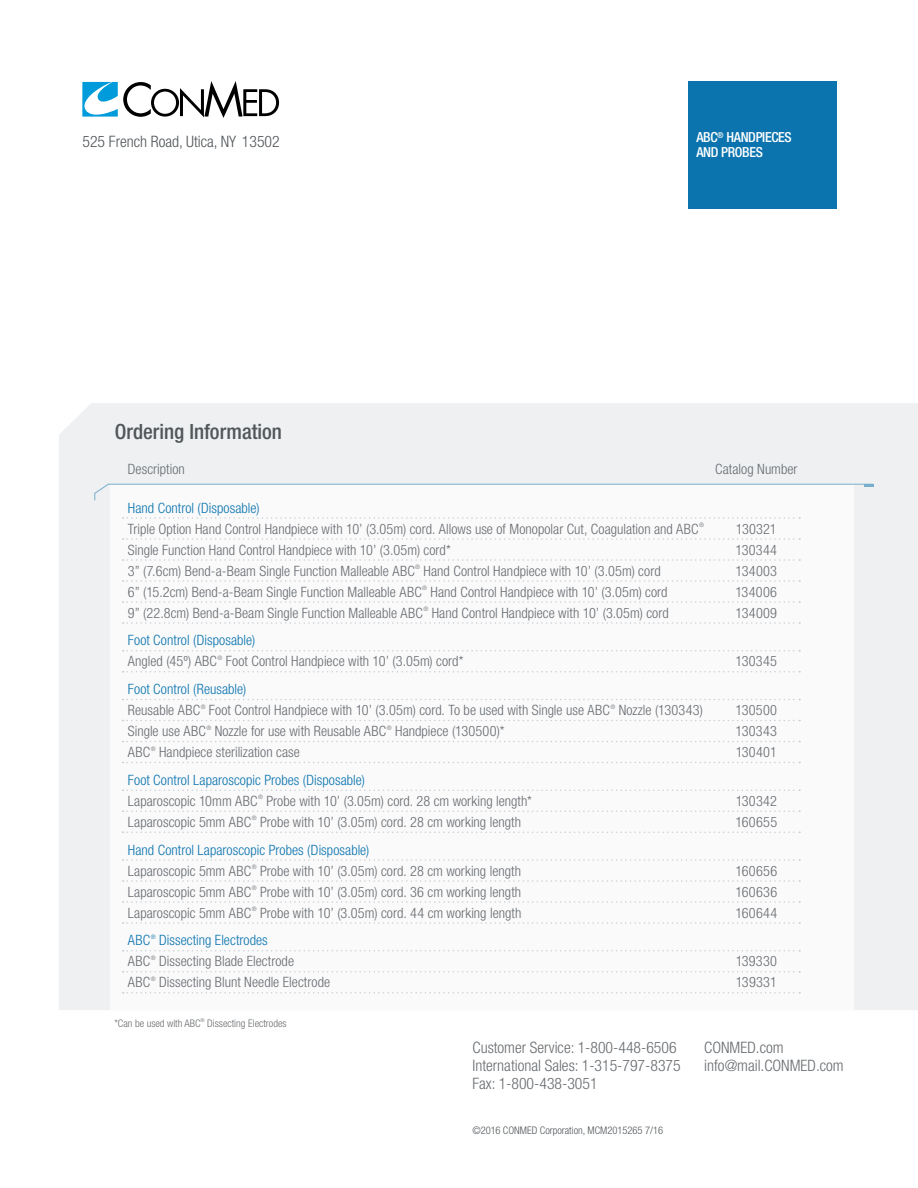
<style>
.page{position:relative;width:918px;height:1188px;background:#fff}
.page>*{position:absolute;margin:0;border:0;box-sizing:border-box;transform-origin:0 0}
._10_Ordering{font:500 condensed 21px "Helvetica Neue LT Pro";color:#515659}
._9_PageFooter{font:300 condensed 15.75px/18px "Helvetica Neue LT Pro";color:#686c70}
.Body_Copy{font:300 condensed 15.75px "Helvetica Neue LT Pro";color:#515659}
.Chart_DottedStrokeBe{font:300 condensed 14.25px "Helvetica Neue LT Pro";letter-spacing:.005em;color:#686c70}
.Chart_DottedStrokeBe-2{font:300 condensed 14.25px "Helvetica Neue LT Pro";letter-spacing:.005em;color:#0b74ae}
.BOX_Text{font:500 condensed 13.8px/14.5px "Helvetica Neue LT Pro";letter-spacing:-.025em;color:#fff}
._12_Caption{font:300 condensed 10.5px "Helvetica Neue LT Pro";color:#686c70}
.t1{font:300 condensed 10.5px "Helvetica Neue LT Pro";color:#515659}
.Chart_DottedStrokeBe-3{font:300 condensed 6.15px "Helvetica Neue LT Pro";color:#686c70}
.Chart_DottedStrokeBe-4{font:300 condensed 6.15px "Helvetica Neue LT Pro";color:#0b74ae}
</style>
<div class="page">
<div style="left:59px;top:403px;width:859px;height:607px;background:#eef0f2"></div>
<div style="left:110px;top:484px;width:743px;height:526px;background:#fafafb"></div>
<svg style="left:94px;top:483px;width:780px;height:18px"></svg>
<svg style="left:123px;top:517px;width:677px;height:2px"></svg>
<svg style="left:123px;top:538px;width:677px;height:2px"></svg>
<svg style="left:123px;top:559px;width:677px;height:2px"></svg>
<svg style="left:123px;top:580px;width:677px;height:2px"></svg>
<svg style="left:123px;top:601px;width:677px;height:2px"></svg>
<svg style="left:123px;top:622px;width:677px;height:2px"></svg>
<svg style="left:123px;top:650px;width:677px;height:2px"></svg>
<svg style="left:123px;top:671px;width:677px;height:2px"></svg>
<svg style="left:123px;top:699px;width:677px;height:1px"></svg>
<svg style="left:123px;top:720px;width:677px;height:1px"></svg>
<svg style="left:123px;top:741px;width:677px;height:1px"></svg>
<svg style="left:123px;top:762px;width:677px;height:1px"></svg>
<svg style="left:123px;top:790px;width:677px;height:1px"></svg>
<svg style="left:123px;top:811px;width:677px;height:1px"></svg>
<svg style="left:123px;top:832px;width:677px;height:1px"></svg>
<svg style="left:123px;top:859px;width:677px;height:2px"></svg>
<svg style="left:123px;top:880px;width:677px;height:2px"></svg>
<svg style="left:123px;top:901px;width:677px;height:2px"></svg>
<svg style="left:123px;top:922px;width:677px;height:2px"></svg>
<svg style="left:123px;top:950px;width:677px;height:2px"></svg>
<svg style="left:123px;top:971px;width:677px;height:2px"></svg>
<svg style="left:123px;top:992px;width:677px;height:2px"></svg>
<svg style="left:82px;top:81px;width:197px;height:37px"></svg>
<div style="left:688px;top:81px;width:149px;height:127px;background:#0b74ae"></div>
<p class="Body_Copy" style="left:82px;top:132px;width:199px">525 French Road, Utica, NY 13502</p>
<p class="BOX_Text" style="left:696px;top:130px;width:97px">ABC<sup>®</sup> HANDPIECES<br>AND PROBES</p>
<p class="_10_Ordering" style="left:115px;top:419px;width:169px">Ordering Information</p>
<p class="Chart_DottedStrokeBe" style="left:128px;top:460px;width:58px">Description</p>
<p class="Chart_DottedStrokeBe" style="left:715px;top:460px;width:84px">Catalog Number</p>
<p class="Chart_DottedStrokeBe-2" style="left:128px;top:499px;width:133px">Hand Control (Disposable)</p>
<p class="Chart_DottedStrokeBe" style="left:128px;top:520px;width:572px">Triple Option Hand Control Handpiece with 10’ (3.05m) cord. Allows use of Monopolar Cut, Coagulation and ABC</p>
<p class="Chart_DottedStrokeBe-3" style="left:699px;top:521px;width:6px">®</p>
<p class="Chart_DottedStrokeBe" style="left:736px;top:520px;width:42px">130321</p>
<p class="Chart_DottedStrokeBe" style="left:128px;top:541px;width:325px">Single Function Hand Control Handpiece with 10’ (3.05m) cord*</p>
<p class="Chart_DottedStrokeBe" style="left:736px;top:541px;width:43px">130344</p>
<p class="Chart_DottedStrokeBe" style="left:128px;top:562px;width:288px">3” (7.6cm) Bend-a-Beam Single Function Malleable ABC</p>
<p class="Chart_DottedStrokeBe-3" style="left:415px;top:563px;width:6px">®</p>
<p class="Chart_DottedStrokeBe" style="left:424px;top:562px;width:239px">Hand Control Handpiece with 10’ (3.05m) cord</p>
<p class="Chart_DottedStrokeBe" style="left:736px;top:562px;width:43px">134003</p>
<p class="Chart_DottedStrokeBe" style="left:128px;top:583px;width:295px">6” (15.2cm) Bend-a-Beam Single Function Malleable ABC</p>
<p class="Chart_DottedStrokeBe-3" style="left:422px;top:584px;width:6px">®</p>
<p class="Chart_DottedStrokeBe" style="left:431px;top:583px;width:239px">Hand Control Handpiece with 10’ (3.05m) cord</p>
<p class="Chart_DottedStrokeBe" style="left:736px;top:583px;width:43px">134006</p>
<p class="Chart_DottedStrokeBe" style="left:128px;top:604px;width:297px">9” (22.8cm) Bend-a-Beam Single Function Malleable ABC</p>
<p class="Chart_DottedStrokeBe-3" style="left:423px;top:605px;width:6px">®</p>
<p class="Chart_DottedStrokeBe" style="left:432px;top:604px;width:239px">Hand Control Handpiece with 10’ (3.05m) cord</p>
<p class="Chart_DottedStrokeBe" style="left:736px;top:604px;width:43px">134009</p>
<p class="Chart_DottedStrokeBe-2" style="left:128px;top:632px;width:129px">Foot Control (Disposable)</p>
<p class="Chart_DottedStrokeBe" style="left:128px;top:653px;width:91px">Angled (45º) ABC</p>
<p class="Chart_DottedStrokeBe-3" style="left:218px;top:654px;width:6px">®</p>
<p class="Chart_DottedStrokeBe" style="left:226px;top:653px;width:239px">Foot Control Handpiece with 10’ (3.05m) cord*</p>
<p class="Chart_DottedStrokeBe" style="left:736px;top:653px;width:43px">130345</p>
<p class="Chart_DottedStrokeBe-2" style="left:128px;top:681px;width:120px">Foot Control (Reusable)</p>
<p class="Chart_DottedStrokeBe" style="left:128px;top:702px;width:74px">Reusable ABC</p>
<p class="Chart_DottedStrokeBe-3" style="left:201px;top:703px;width:6px">®</p>
<p class="Chart_DottedStrokeBe" style="left:209px;top:702px;width:402px">Foot Control Handpiece with 10’ (3.05m) cord. To be used with Single use ABC</p>
<p class="Chart_DottedStrokeBe-3" style="left:610px;top:703px;width:6px">®</p>
<p class="Chart_DottedStrokeBe" style="left:619px;top:702px;width:86px">Nozzle (130343)</p>
<p class="Chart_DottedStrokeBe" style="left:736px;top:702px;width:43px">130500</p>
<p class="Chart_DottedStrokeBe" style="left:128px;top:723px;width:80px">Single use ABC</p>
<p class="Chart_DottedStrokeBe-3" style="left:206px;top:724px;width:6px">®</p>
<p class="Chart_DottedStrokeBe" style="left:215px;top:723px;width:173px">Nozzle for use with Reusable ABC</p>
<p class="Chart_DottedStrokeBe-3" style="left:387px;top:724px;width:6px">®</p>
<p class="Chart_DottedStrokeBe" style="left:395px;top:723px;width:111px">Handpiece (130500)*</p>
<p class="Chart_DottedStrokeBe" style="left:736px;top:723px;width:43px">130343</p>
<p class="Chart_DottedStrokeBe" style="left:128px;top:744px;width:24px">ABC</p>
<p class="Chart_DottedStrokeBe-3" style="left:151px;top:745px;width:6px">®</p>
<p class="Chart_DottedStrokeBe" style="left:159px;top:744px;width:142px">Handpiece sterilization case</p>
<p class="Chart_DottedStrokeBe" style="left:736px;top:744px;width:43px">130401</p>
<p class="Chart_DottedStrokeBe-2" style="left:128px;top:772px;width:239px">Foot Control Laparoscopic Probes (Disposable)</p>
<p class="Chart_DottedStrokeBe" style="left:128px;top:793px;width:131px">Laparoscopic 10mm ABC</p>
<p class="Chart_DottedStrokeBe-3" style="left:258px;top:794px;width:6px">®</p>
<p class="Chart_DottedStrokeBe" style="left:266px;top:793px;width:267px">Probe with 10’ (3.05m) cord. 28 cm working length*</p>
<p class="Chart_DottedStrokeBe" style="left:736px;top:793px;width:43px">130342</p>
<p class="Chart_DottedStrokeBe" style="left:128px;top:814px;width:125px">Laparoscopic 5mm ABC</p>
<p class="Chart_DottedStrokeBe-3" style="left:252px;top:815px;width:6px">®</p>
<p class="Chart_DottedStrokeBe" style="left:260px;top:814px;width:263px">Probe with 10’ (3.05m) cord. 28 cm working length</p>
<p class="Chart_DottedStrokeBe" style="left:736px;top:814px;width:43px">160655</p>
<p class="Chart_DottedStrokeBe-2" style="left:128px;top:841px;width:243px">Hand Control Laparoscopic Probes (Disposable)</p>
<p class="Chart_DottedStrokeBe" style="left:128px;top:862px;width:125px">Laparoscopic 5mm ABC</p>
<p class="Chart_DottedStrokeBe-3" style="left:252px;top:863px;width:6px">®</p>
<p class="Chart_DottedStrokeBe" style="left:260px;top:862px;width:263px">Probe with 10’ (3.05m) cord. 28 cm working length</p>
<p class="Chart_DottedStrokeBe" style="left:736px;top:862px;width:43px">160656</p>
<p class="Chart_DottedStrokeBe" style="left:128px;top:883px;width:125px">Laparoscopic 5mm ABC</p>
<p class="Chart_DottedStrokeBe-3" style="left:252px;top:884px;width:6px">®</p>
<p class="Chart_DottedStrokeBe" style="left:260px;top:883px;width:263px">Probe with 10’ (3.05m) cord. 36 cm working length</p>
<p class="Chart_DottedStrokeBe" style="left:736px;top:883px;width:43px">160636</p>
<p class="Chart_DottedStrokeBe" style="left:128px;top:904px;width:125px">Laparoscopic 5mm ABC</p>
<p class="Chart_DottedStrokeBe-3" style="left:252px;top:905px;width:6px">®</p>
<p class="Chart_DottedStrokeBe" style="left:260px;top:904px;width:263px">Probe with 10’ (3.05m) cord. 44 cm working length</p>
<p class="Chart_DottedStrokeBe" style="left:735px;top:904px;width:43px">160644</p>
<p class="Chart_DottedStrokeBe-2" style="left:128px;top:932px;width:24px">ABC</p>
<p class="Chart_DottedStrokeBe-4" style="left:151px;top:933px;width:6px">®</p>
<p class="Chart_DottedStrokeBe-2" style="left:159px;top:932px;width:110px">Dissecting Electrodes</p>
<p class="Chart_DottedStrokeBe" style="left:128px;top:953px;width:24px">ABC</p>
<p class="Chart_DottedStrokeBe-3" style="left:151px;top:954px;width:6px">®</p>
<p class="Chart_DottedStrokeBe" style="left:159px;top:953px;width:137px">Dissecting Blade Electrode</p>
<p class="Chart_DottedStrokeBe" style="left:736px;top:953px;width:43px">139330</p>
<p class="Chart_DottedStrokeBe" style="left:128px;top:974px;width:24px">ABC</p>
<p class="Chart_DottedStrokeBe-3" style="left:151px;top:975px;width:6px">®</p>
<p class="Chart_DottedStrokeBe" style="left:159px;top:974px;width:173px">Dissecting Blunt Needle Electrode</p>
<p class="Chart_DottedStrokeBe" style="left:736px;top:974px;width:42px">139331</p>
<p class="_12_Caption" style="left:114px;top:1017px;width:174px">*Can be used with ABC<sup>®</sup> Dissecting Electrodes</p>
<p class="_9_PageFooter" style="left:472px;top:1038px;width:210px">Customer Service: 1-800-448-6506<br>International Sales: 1-315-797-8375<br>Fax: 1-800-438-3051</p>
<p class="_9_PageFooter" style="left:704px;top:1038px;width:141px">CONMED.com info@mail.CONMED.com</p>
<p class="t1" style="left:472px;top:1124px;width:192px">©2016 CONMED Corporation, MCM2015265 7/16</p>
</div>
